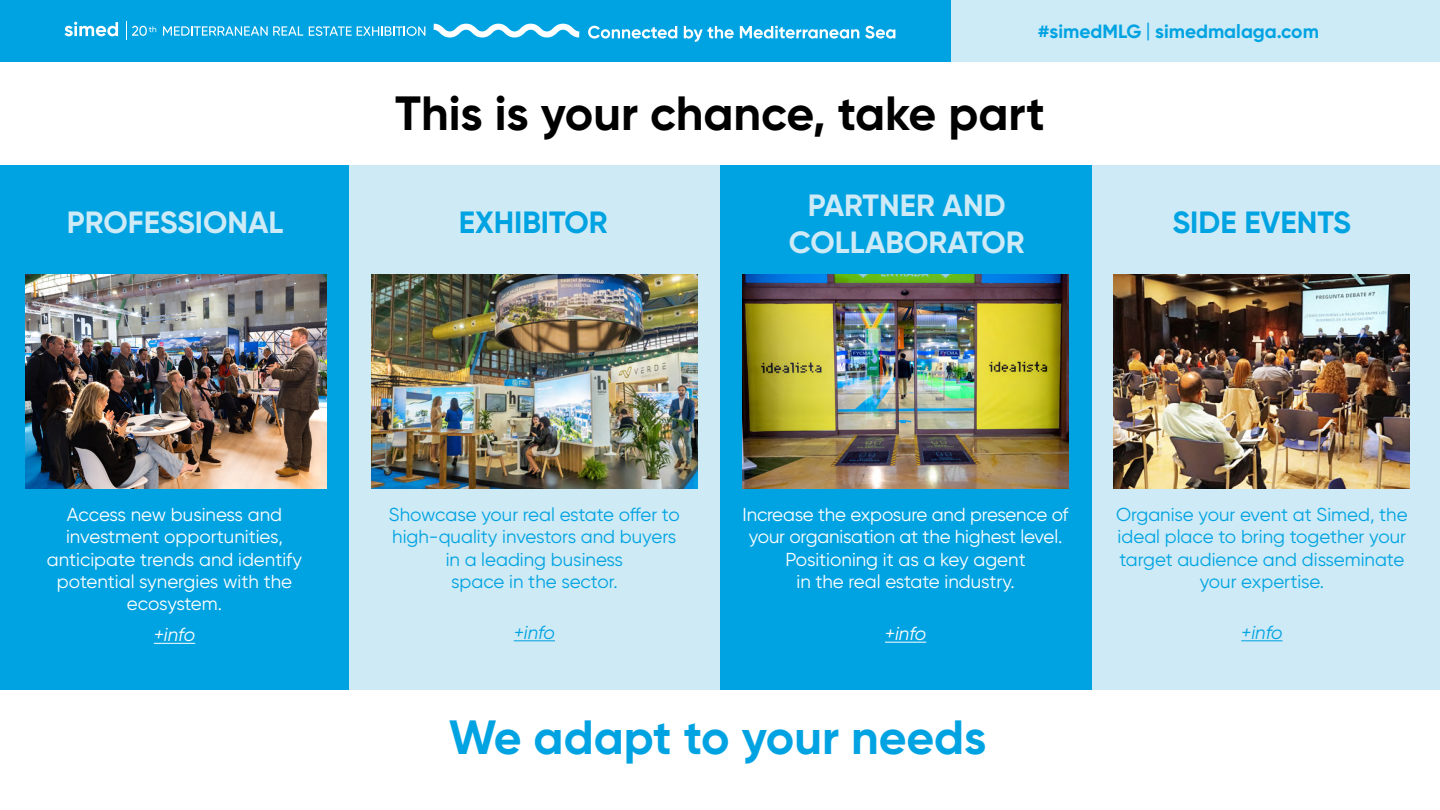
<style>
.page{position:relative;width:1440px;height:810px;background:#fff}
.page>*{position:absolute;margin:0;border:0;box-sizing:border-box;transform-origin:0 0}
.t1{font:700 48px "Gilroy";color:#000}
.t2{font:700 48px "Gilroy";letter-spacing:-.005em;color:#00a3e2}
.t3{font:700 30.67px/36.8px "Gilroy";color:#cdeaf6;text-align:center}
.t4{font:700 30.67px "Gilroy";color:#00a3e2}
.t5{font:700 19.12px "Gilroy";color:#00a3e2}
.t6{font:18.75px/22.2px "Gilroy";letter-spacing:-.005em;color:#fff;text-align:center}
.t7{font:18.75px/22.2px "Gilroy";color:#00a3e2;text-align:center}
.t8{font:italic 18.75px "Gilroy";color:#fff}
.t9{font:italic 18.75px "Gilroy";color:#00a3e2}
.s1{font-family:"Sofia Pro"}
</style>
<div class="page">
<div style="left:950px;top:0;width:490px;height:62px;background:#cdeaf7"></div>
<div style="left:0;top:0;width:951px;height:62px;background:#00a3e2"></div>
<svg style="left:65px;top:22px;width:53px;height:14px"></svg>
<svg style="left:163px;top:26px;width:140px;height:10px"></svg>
<svg style="left:309px;top:23px;width:586px;height:19px"></svg>
<svg style="left:126px;top:22px;width:30px;height:18px"></svg>
<div style="left:0;top:165px;width:350px;height:525px;background:#00a3e2"></div>
<div style="left:350px;top:165px;width:370px;height:525px;background:#ceeaf5"></div>
<div style="left:720px;top:165px;width:374px;height:525px;background:#00a3e2"></div>
<div style="left:1092px;top:165px;width:348px;height:525px;background:#cdeaf6"></div>
<img style="left:26px;top:274px;width:300px;height:214px">
<img style="left:371px;top:274px;width:327px;height:214px">
<img style="left:742px;top:274px;width:327px;height:214px">
<img style="left:1114px;top:274px;width:296px;height:214px">
<hr style="left:154px;top:643px;width:41px;height:1px;background:#fff">
<hr style="left:514px;top:640px;width:41px;height:1px;background:#00a3e2">
<hr style="left:885px;top:642px;width:41px;height:1px;background:#fff">
<hr style="left:1241px;top:640px;width:42px;height:1px;background:#00a3e2">
<p class="t5" style="left:1038px;top:20px;width:283px">#simedMLG <span class="s1">|</span> simedmalaga.com</p>
<h1 class="t1" style="left:395px;top:83px;width:651px">This is your chance, take part</h1>
<h2 class="t3" style="left:67px;top:204px;width:218px">PROFESSIONAL</h2>
<h2 class="t4" style="left:459px;top:203px;width:150px">EXHIBITOR</h2>
<h2 class="t3" style="left:789px;top:187px;width:237px">PARTNER AND<br>COLLABORATOR</h2>
<h2 class="t4" style="left:1173px;top:203px;width:180px">SIDE EVENTS</h2>
<p class="t6" style="left:47px;top:503px;width:257px">Access new business and investment opportunities, anticipate trends and identify potential synergies with the ecosystem.</p>
<p class="t8" style="left:154px;top:623px;width:43px">+info</p>
<p class="t7" style="left:389px;top:503px;width:292px">Showcase your real estate offer to high-quality investors and buyers in a leading business<br>space in the sector.</p>
<p class="t9" style="left:514px;top:621px;width:43px">+info</p>
<p class="t6" style="left:743px;top:503px;width:328px">Increase the exposure and presence of your organisation at the highest level.<br>Positioning it as a key agent<br>in the real estate industry.</p>
<p class="t8" style="left:885px;top:622px;width:43px">+info</p>
<h1 class="t2" style="left:449px;top:707px;width:539px">We adapt to your needs</h1>
<p class="t7" style="left:1116px;top:503px;width:293px">Organise your event at Simed, the ideal place to bring together your target audience and disseminate your expertise.</p>
<p class="t9" style="left:1241px;top:621px;width:43px">+info</p>
</div>
